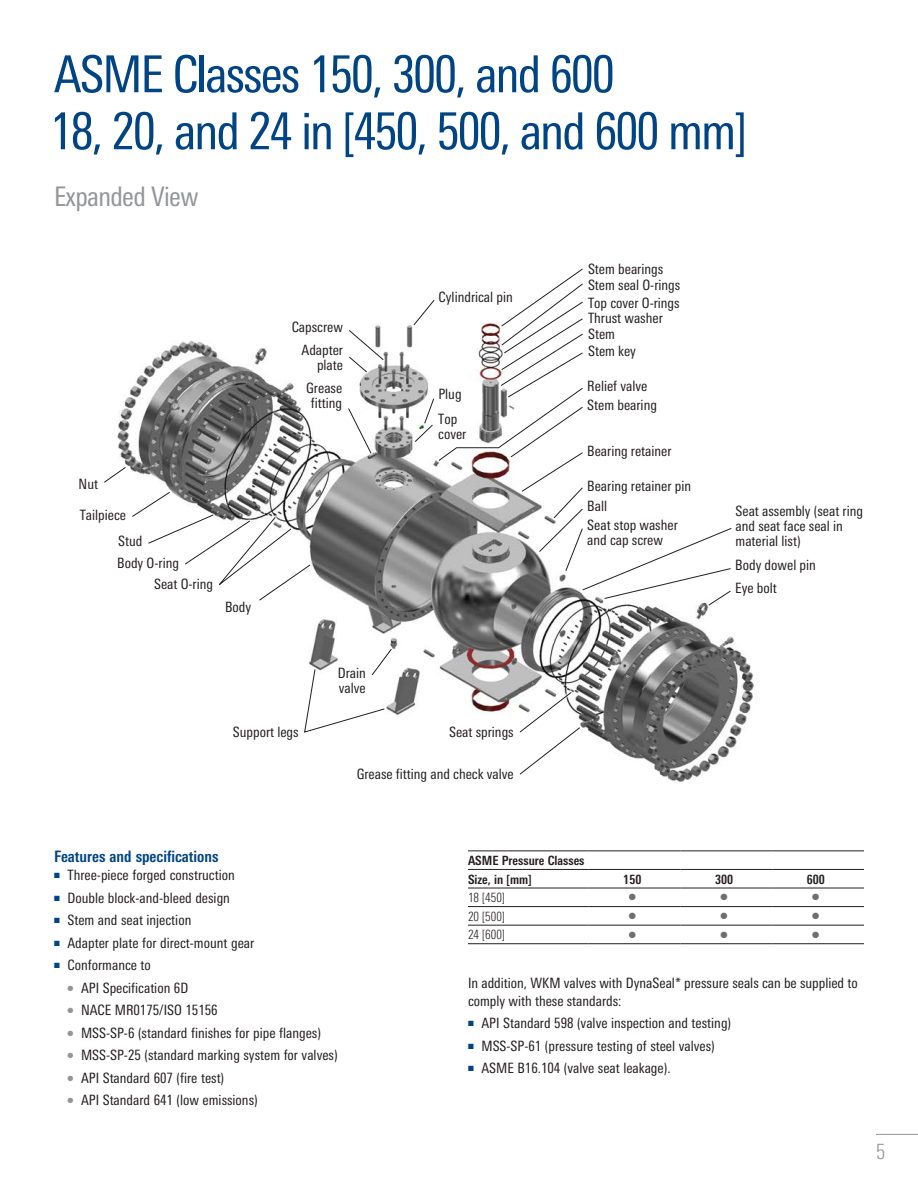
<style>
.page{position:relative;width:918px;height:1188px;background:#fff}
.page>*{position:absolute;margin:0;border:0;box-sizing:border-box;transform-origin:0 0}
.Head_Non-Branding{font:condensed 51px/57px "Univers Next Pro";letter-spacing:-.04em;color:#004483}
.Subhead{font:condensed 27px "Univers Next Pro";letter-spacing:-.025em;color:#939598}
.t1{font:300 condensed 21px "Univers Next Pro";color:#939598}
.Body_Head{font:700 condensed 15.75px "Univers Next Pro";color:#004483}
.Body_Text__Before_Bu{font:condensed 14.25px/18px "Univers Next Pro";color:#231f20}
.Callouts{font:condensed 14.25px/15px "Univers Next Pro";color:#231f20}
.Table_Head{font:700 condensed 12.75px "Univers Next Pro";color:#231f20}
.Table_Text{font:300 condensed 12.75px "Univers Next Pro";color:#231f20}
.Table_Text_small{font:9px "Zapf Dingbats Std";color:#6d6e71}
</style>
<div class="page">
<hr style="left:468px;top:850px;width:121px;height:1px;background:#231f20">
<hr style="left:589px;top:850px;width:91px;height:1px;background:#231f20">
<hr style="left:680px;top:850px;width:92px;height:1px;background:#231f20">
<hr style="left:772px;top:850px;width:92px;height:1px;background:#231f20">
<hr style="left:468px;top:888px;width:121px;height:1px;background:#231f20">
<hr style="left:589px;top:888px;width:91px;height:1px;background:#231f20">
<hr style="left:680px;top:888px;width:92px;height:1px;background:#231f20">
<hr style="left:772px;top:888px;width:92px;height:1px;background:#231f20">
<hr style="left:468px;top:869px;width:121px;height:1px;background:#231f20">
<hr style="left:589px;top:869px;width:91px;height:1px;background:#231f20">
<hr style="left:680px;top:869px;width:92px;height:1px;background:#231f20">
<hr style="left:772px;top:869px;width:92px;height:1px;background:#231f20">
<hr style="left:468px;top:906px;width:121px;height:1px;background:#231f20">
<hr style="left:589px;top:906px;width:91px;height:1px;background:#231f20">
<hr style="left:680px;top:906px;width:92px;height:1px;background:#231f20">
<hr style="left:772px;top:906px;width:92px;height:1px;background:#231f20">
<hr style="left:468px;top:925px;width:121px;height:1px;background:#231f20">
<hr style="left:589px;top:925px;width:91px;height:1px;background:#231f20">
<hr style="left:680px;top:925px;width:92px;height:1px;background:#231f20">
<hr style="left:772px;top:925px;width:92px;height:1px;background:#231f20">
<hr style="left:468px;top:943px;width:121px;height:1px;background:#231f20">
<hr style="left:589px;top:943px;width:91px;height:1px;background:#231f20">
<hr style="left:680px;top:943px;width:92px;height:1px;background:#231f20">
<hr style="left:772px;top:943px;width:92px;height:1px;background:#231f20">
<img style="left:117px;top:325px;width:637px;height:457px">
<div style="left:347px;top:327px;width:39px;height:36px;background:#fff;opacity:.8"></div>
<div style="left:102px;top:465px;width:26px;height:20px;background:#fff"></div>
<svg style="left:104px;top:467px;width:22px;height:16px"></svg>
<div style="left:346px;top:406px;width:28px;height:50px;background:#fff"></div>
<svg style="left:348px;top:408px;width:24px;height:46px"></svg>
<div style="left:130px;top:490px;width:42px;height:29px;background:#fff"></div>
<div style="left:257px;top:562px;width:56px;height:41px;background:#fff"></div>
<svg style="left:131px;top:491px;width:180px;height:110px"></svg>
<div style="left:517px;top:725px;width:65px;height:52px;background:#fff"></div>
<div style="left:517px;top:690px;width:57px;height:45px;background:#fff"></div>
<svg style="left:519px;top:691px;width:62px;height:84px"></svg>
<div style="left:369px;top:646px;width:25px;height:32px;background:#fff"></div>
<div style="left:302px;top:667px;width:85px;height:68px;background:#fff"></div>
<svg style="left:304px;top:648px;width:88px;height:85px"></svg>
<div style="left:347px;top:354px;width:22px;height:21px;background:#fff;opacity:.8"></div>
<svg style="left:348px;top:329px;width:36px;height:44px"></svg>
<div style="left:411px;top:297px;width:26px;height:31px;background:#fff"></div>
<div style="left:706px;top:588px;width:27px;height:20px;background:#fff"></div>
<div style="left:412px;top:422px;width:23px;height:22px;background:#fff;opacity:.8"></div>
<svg style="left:413px;top:268px;width:319px;height:338px"></svg>
<hr style="left:876px;top:1134px;width:42px;height:1px;background:#939598">
<p class="Head_Non-Branding" style="left:50px;top:45px;width:699px">ASME Classes 150, 300, and 600<br>18, 20, and 24 in [450, 500, and 600 mm]</p>
<p class="Subhead" style="left:54px;top:180px;width:146px">Expanded View</p>
<p class="Callouts" style="left:79px;top:477px;width:21px">Nut</p>
<p class="Callouts" style="left:80px;top:507px;width:48px">Tailpiece</p>
<p class="Callouts" style="left:118px;top:534px;width:26px">Stud</p>
<p class="Callouts" style="left:117px;top:556px;width:63px">Body O-ring</p>
<p class="Callouts" style="left:154px;top:577px;width:61px">Seat O-ring</p>
<p class="Callouts" style="left:225px;top:599px;width:28px">Body</p>
<p class="Callouts" style="left:292px;top:319px;width:53px">Capscrew</p>
<p class="Callouts" style="left:302px;top:342px;width:43px;text-align:right">Adapter plate</p>
<p class="Callouts" style="left:306px;top:381px;width:37px;text-align:center">Grease fitting</p>
<p class="Callouts" style="left:439px;top:289px;width:76px">Cylindrical pin</p>
<p class="Callouts" style="left:438px;top:387px;width:25px">Plug</p>
<p class="Callouts" style="left:438px;top:411px;width:30px">Top cover</p>
<p class="Callouts" style="left:233px;top:725px;width:67px">Support legs</p>
<p class="Callouts" style="left:338px;top:665px;width:30px">Drain valve</p>
<p class="Callouts" style="left:449px;top:725px;width:66px">Seat springs</p>
<p class="Callouts" style="left:357px;top:767px;width:159px">Grease fitting and check valve</p>
<p class="Callouts" style="left:588px;top:261px;width:77px">Stem bearings</p>
<p class="Callouts" style="left:588px;top:277px;width:94px">Stem seal O-rings</p>
<p class="Callouts" style="left:588px;top:295px;width:93px">Top cover O-rings</p>
<p class="Callouts" style="left:588px;top:311px;width:76px">Thrust washer</p>
<p class="Callouts" style="left:588px;top:326px;width:28px">Stem</p>
<p class="Callouts" style="left:588px;top:343px;width:49px">Stem key</p>
<p class="Callouts" style="left:587px;top:378px;width:62px">Relief valve</p>
<p class="Callouts" style="left:587px;top:397px;width:71px">Stem bearing</p>
<p class="Callouts" style="left:587px;top:443px;width:86px">Bearing retainer</p>
<p class="Callouts" style="left:587px;top:478px;width:105px">Bearing retainer pin</p>
<p class="Callouts" style="left:587px;top:498px;width:21px">Ball</p>
<p class="Callouts" style="left:587px;top:517px;width:92px">Seat stop washer and cap screw</p>
<p class="Callouts" style="left:736px;top:503px;width:129px">Seat assembly (seat ring and seat face seal in material list)</p>
<p class="Callouts" style="left:735px;top:557px;width:82px">Body dowel pin</p>
<p class="Callouts" style="left:735px;top:580px;width:43px">Eye bolt</p>
<p class="Body_Head" style="left:54px;top:847px;width:166px">Features and specifications</p>
<p class="Body_Text__Before_Bu" style="left:54px;top:866px;width:182px"><sup>■</sup> Three-piece forged construction</p>
<p class="Body_Text__Before_Bu" style="left:54px;top:889px;width:178px"><sup>■</sup> Double block-and-bleed design</p>
<p class="Body_Text__Before_Bu" style="left:54px;top:911px;width:139px"><sup>■</sup> Stem and seat injection</p>
<p class="Body_Text__Before_Bu" style="left:54px;top:934px;width:202px"><sup>■</sup> Adapter plate for direct-mount gear</p>
<p class="Body_Text__Before_Bu" style="left:54px;top:956px;width:98px"><sup>■</sup> Conformance to</p>
<p class="Body_Text__Before_Bu" style="left:68px;top:979px;width:122px"><sup>●</sup> API Specification 6D</p>
<p class="Body_Text__Before_Bu" style="left:68px;top:1001px;width:152px"><sup>●</sup> NACE MR0175/ISO 15156</p>
<p class="Body_Text__Before_Bu" style="left:68px;top:1024px;width:255px"><sup>●</sup> MSS-SP-6 (standard finishes for pipe flanges)</p>
<p class="Body_Text__Before_Bu" style="left:68px;top:1046px;width:272px"><sup>●</sup> MSS-SP-25 (standard marking system for valves)</p>
<p class="Body_Text__Before_Bu" style="left:68px;top:1069px;width:158px"><sup>●</sup> API Standard 607 (fire test)</p>
<p class="Body_Text__Before_Bu" style="left:68px;top:1091px;width:192px"><sup>●</sup> API Standard 641 (low emissions)</p>
<p class="Table_Head" style="left:468px;top:853px;width:118px">ASME Pressure Classes</p>
<p class="Table_Head" style="left:468px;top:871px;width:65px">Size, in [mm]</p>
<p class="Table_Head" style="left:623px;top:871px;width:20px">150</p>
<p class="Table_Head" style="left:715px;top:871px;width:20px">300</p>
<p class="Table_Head" style="left:807px;top:871px;width:20px">600</p>
<p class="Table_Text" style="left:468px;top:890px;width:38px">18 [450]</p>
<p class="Table_Text_small" style="left:629px;top:893px;width:9px">●</p>
<p class="Table_Text_small" style="left:721px;top:893px;width:9px">●</p>
<p class="Table_Text_small" style="left:812px;top:893px;width:9px">●</p>
<p class="Table_Text" style="left:468px;top:909px;width:38px">20 [500]</p>
<p class="Table_Text_small" style="left:629px;top:912px;width:9px">●</p>
<p class="Table_Text_small" style="left:721px;top:912px;width:9px">●</p>
<p class="Table_Text_small" style="left:812px;top:912px;width:9px">●</p>
<p class="Table_Text" style="left:468px;top:927px;width:38px">24 [600]</p>
<p class="Table_Text_small" style="left:629px;top:930px;width:9px">●</p>
<p class="Table_Text_small" style="left:721px;top:930px;width:9px">●</p>
<p class="Table_Text_small" style="left:812px;top:930px;width:9px">●</p>
<p class="Body_Text__Before_Bu" style="left:468px;top:974px;width:391px">In addition, WKM valves with DynaSeal* pressure seals can be supplied to comply with these standards:</p>
<p class="Body_Text__Before_Bu" style="left:468px;top:1014px;width:265px"><sup>■</sup> API Standard 598 (valve inspection and testing)</p>
<p class="Body_Text__Before_Bu" style="left:468px;top:1037px;width:248px"><sup>■</sup> MSS-SP-61 (pressure testing of steel valves)</p>
<p class="Body_Text__Before_Bu" style="left:468px;top:1059px;width:202px"><sup>■</sup> ASME B16.104 (valve seat leakage).</p>
<h3 class="t1" style="left:876px;top:1139px;width:11px">5</h3>
</div>
